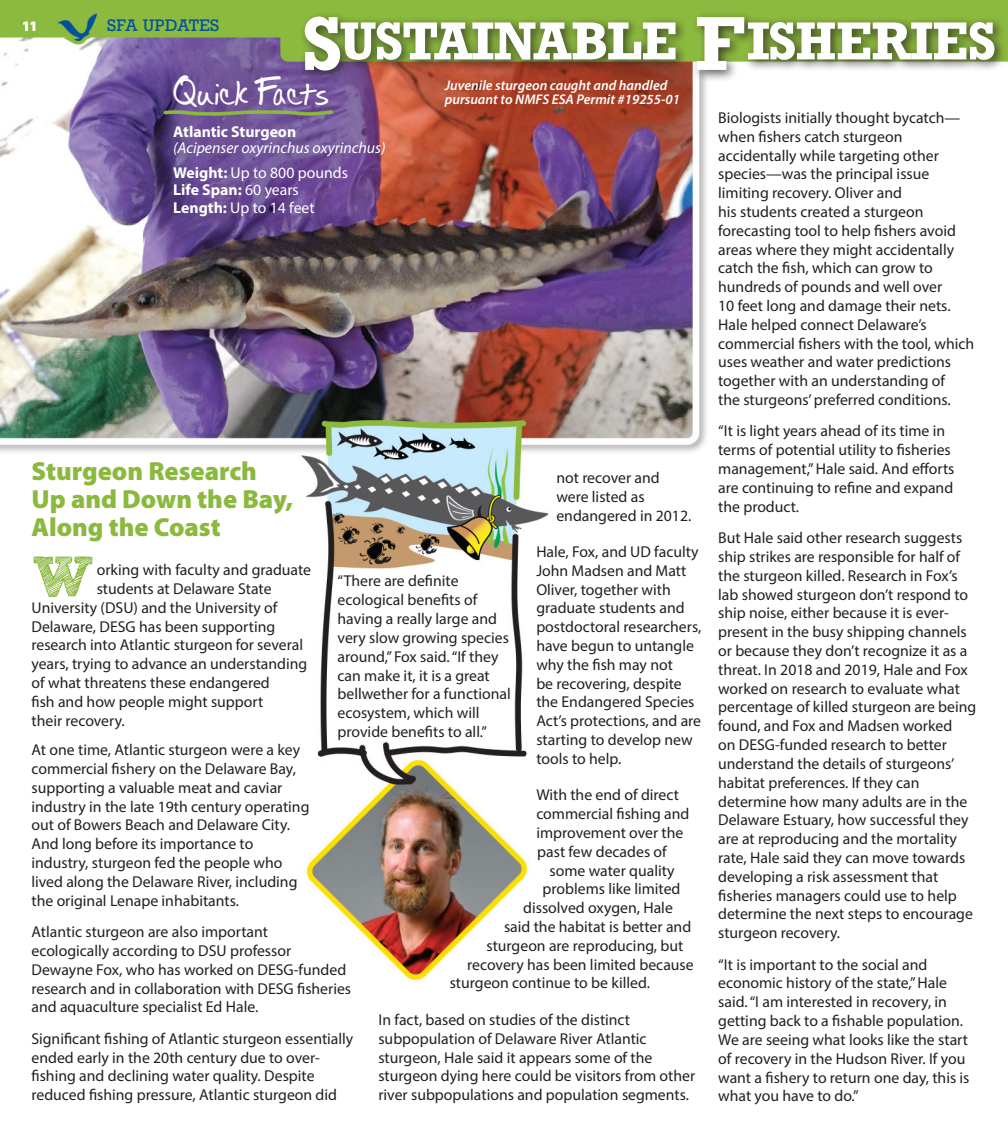
<style>
.page{position:relative;width:1008px;height:1134px;background:#fff}
.page>*{position:absolute;margin:0;border:0;box-sizing:border-box;transform-origin:0 0}
.stories{font:56.52px "Sketch Rockwell";color:#8bb93e}
.t1{font:700 50.23px "Rockwell";letter-spacing:-.015em;color:#fff}
.stories-2{font:40.25px "Fh Allisa";color:#fff}
.t2{font:900 26.25px/28px "Myriad Pro";color:#8bb93e}
.stories-3{font:15.75px/18.9px "Myriad Pro";color:#231f20}
.stories-4{font:15.75px "Myriad Pro";color:#fff}
.stories-5{font:700 15.75px "Myriad Pro";color:#fff}
.stories-6{font:italic 15.75px "Myriad Pro";color:#fff}
.t3{font:15.75px "Rockwell";letter-spacing:.02em;color:#01529a}
.stories-7{font:italic 600 14px/14px "Myriad Pro";color:#fff}
.t4{font:900 14px "Myriad Pro";color:#fff}
.s1{font-size:71.75px}
.s2{font-weight:700}
.s3{font-weight:400}
</style>
<div class="page">
<img style="left:0;top:0;width:1008px;height:981px">
<div style="left:299px;top:11px;width:709px;height:73px;background:#231f20;opacity:.75"></div>
<p class="t4" style="left:22px;top:18px;width:17px">11</p>
<p class="t3" style="left:107px;top:15px;width:114px">SFA UPDATES</p>
<p class="t1" style="left:302px;top:9px;width:696px"><span class="s1">S</span>USTAINABLE <span class="s1">F</span>ISHERIES</p>
<p class="stories-2" style="left:173px;top:71px;width:156px">Quick Facts</p>
<p class="stories-5" style="left:173px;top:121px;width:125px">Atlantic Sturgeon</p>
<p class="stories-6" style="left:173px;top:138px;width:214px">(Acipenser oxyrinchus oxyrinchus)</p>
<p class="stories-4" style="left:173px;top:163px;width:176px"><span class="s2">Weight:</span> Up to 800 pounds</p>
<p class="stories-5" style="left:173px;top:180px;width:127px">Life Span: <span class="s3">60 years</span></p>
<p class="stories-4" style="left:173px;top:198px;width:143px"><span class="s2">Length:</span> Up to 14 feet</p>
<p class="stories-7" style="left:445px;top:78px;width:237px">Juvenile sturgeon caught and handled pursuant to NMFS ESA Permit #19255-01</p>
<p class="t2" style="left:32px;top:458px;width:263px">Sturgeon Research<br>Up and Down the Bay,<br>Along the Coast</p>
<p class="stories-3" style="left:556px;top:468px;width:136px">not recover and were listed as endangered in 2012.</p>
<p class="stories-3" style="left:536px;top:542px;width:166px">Hale, Fox, and UD faculty<br>John Madsen and Matt<br>Oliver, together with graduate students and postdoctoral researchers, have begun to untangle why the fish may not<br>be recovering, despite the Endangered Species<br>Act’s protections, and are starting to develop new tools to help.</p>
<p class="stories-3" style="left:536px;top:785px;width:144px">With the end of direct</p>
<p class="stories-3" style="left:536px;top:804px;width:155px">commercial fishing and</p>
<p class="stories-3" style="left:536px;top:823px;width:149px">improvement over the</p>
<p class="stories-3" style="left:537px;top:842px;width:131px">past few decades of</p>
<p class="stories-3" style="left:550px;top:861px;width:127px">some water quality</p>
<p class="stories-3" style="left:542px;top:879px;width:140px">problems like limited</p>
<p class="stories-3" style="left:523px;top:898px;width:151px">dissolved oxygen, Hale</p>
<p class="stories-3" style="left:504px;top:917px;width:189px">said the habitat is better and</p>
<p class="stories-3" style="left:486px;top:936px;width:198px">sturgeon are reproducing, but</p>
<p class="stories-3" style="left:467px;top:955px;width:228px">recovery has been limited because</p>
<p class="stories-3" style="left:450px;top:973px;width:202px">sturgeon continue to be killed.</p>
<p class="stories-3" style="left:378px;top:1010px;width:318px">In fact, based on studies of the distinct subpopulation of Delaware River Atlantic sturgeon, Hale said it appears some of the sturgeon dying here could be visitors from other river subpopulations and population segments.</p>
<p class="stories" style="left:32px;top:546px;width:64px">W</p>
<p class="stories-3" style="left:97px;top:560px;width:216px">orking with faculty and graduate</p>
<p class="stories-3" style="left:338px;top:571px;width:175px">“There are definite ecological benefits of having a really large and very slow growing species around,” Fox said. “If they can make it, it is a great bellwether for a functional ecosystem, which will provide benefits to all.”</p>
<p class="stories-3" style="left:97px;top:579px;width:176px">students at Delaware State</p>
<p class="stories-3" style="left:32px;top:598px;width:247px">University (DSU) and the University of</p>
<p class="stories-3" style="left:32px;top:617px;width:245px">Delaware, DESG has been supporting</p>
<p class="stories-3" style="left:32px;top:635px;width:273px">research into Atlantic sturgeon for several</p>
<p class="stories-3" style="left:32px;top:654px;width:277px">years, trying to advance an understanding</p>
<p class="stories-3" style="left:32px;top:673px;width:240px">of what threatens these endangered</p>
<p class="stories-3" style="left:32px;top:692px;width:233px">fish and how people might support</p>
<p class="stories-3" style="left:32px;top:711px;width:95px">their recovery.</p>
<p class="stories-3" style="left:32px;top:740px;width:279px">At one time, Atlantic sturgeon were a key commercial fishery on the Delaware Bay, supporting a valuable meat and caviar industry in the late 19th century operating out of Bowers Beach and Delaware City.<br>And long before its importance to industry, sturgeon fed the people who lived along the Delaware River, including the original Lenape inhabitants.</p>
<p class="stories-3" style="left:32px;top:922px;width:321px">Atlantic sturgeon are also important<br>ecologically according to DSU professor Dewayne Fox, who has worked on DESG-funded research and in collaboration with DESG fisheries and aquaculture specialist Ed Hale.</p>
<p class="stories-3" style="left:32px;top:1029px;width:323px">Significant fishing of Atlantic sturgeon essentially ended early in the 20th century due to over&shy;fishing and declining water quality. Despite reduced fishing pressure, Atlantic sturgeon did</p>
<p class="stories-3" style="left:718px;top:108px;width:258px">Biologists initially thought bycatch— when fishers catch sturgeon accidentally while targeting other species—was the principal issue limiting recovery. Oliver and<br>his students created a sturgeon forecasting tool to help fishers avoid areas where they might accidentally catch the fish, which can grow to hundreds of pounds and well over<br>10 feet long and damage their nets.<br>Hale helped connect Delaware’s commercial fishers with the tool, which uses weather and water predictions together with an understanding of<br>the sturgeons’ preferred conditions.</p>
<p class="stories-3" style="left:718px;top:422px;width:238px">“It is light years ahead of its time in terms of potential utility to fisheries management,” Hale said. And efforts are continuing to refine and expand the product.</p>
<p class="stories-3" style="left:718px;top:528px;width:260px">But Hale said other research suggests ship strikes are responsible for half of the sturgeon killed. Research in Fox’s lab showed sturgeon don’t respond to ship noise, either because it is ever&shy;present in the busy shipping channels or because they don’t recognize it as a threat. In 2018 and 2019, Hale and Fox worked on research to evaluate what percentage of killed sturgeon are being found, and Fox and Madsen worked<br>on DESG-funded research to better understand the details of sturgeons’ habitat preferences. If they can determine how many adults are in the Delaware Estuary, how successful they are at reproducing and the mortality rate, Hale said they can move towards developing a risk assessment that fisheries managers could use to help determine the next steps to encourage sturgeon recovery.</p>
<p class="stories-3" style="left:718px;top:955px;width:253px">“It is important to the social and economic history of the state,” Hale said. “I am interested in recovery, in getting back to a fishable population.<br>We are seeing what looks like the start of recovery in the Hudson River. If you want a fishery to return one day, this is what you have to do.”</p>
</div>
